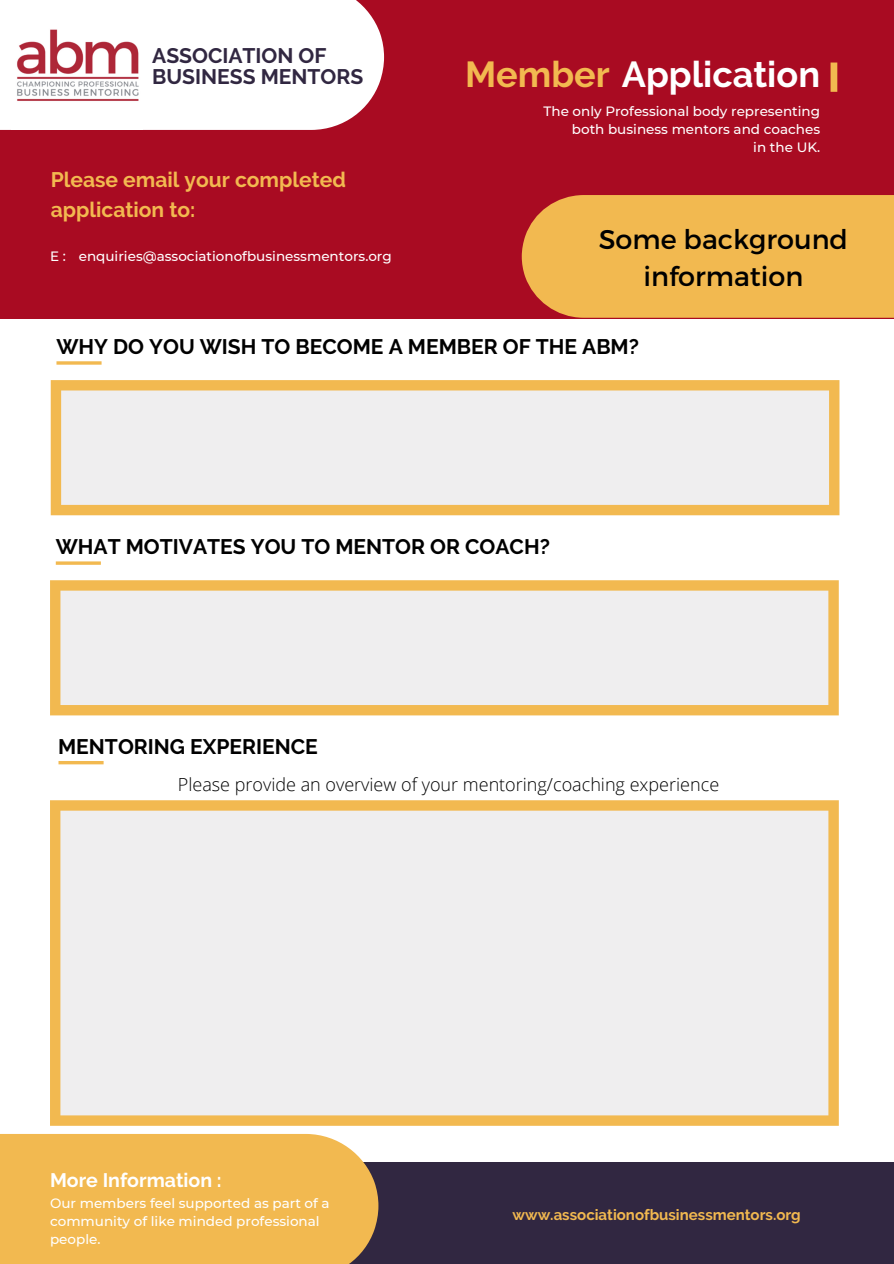
<style>
.page{position:relative;width:894px;height:1264px;background:#fff}
.page>*{position:absolute;margin:0;border:0;box-sizing:border-box;transform-origin:0 0}
.t1{font:700 36px "Raleway";color:#fff}
.t2{font:27px/37.2px "Montserrat";color:#000;text-align:center}
.t3{font:700 21px "Raleway";color:#000}
.t4{font:700 21px/29.2px "Raleway";color:#f2b950}
.t5{font:700 21px/21.5px "Raleway";color:#312741}
.t6{font:700 19.5px "Raleway";color:#fff}
.t7{font:300 18px "Open Sans";color:#000}
.t8{font:700 15px "Raleway";color:#f2b950}
.t9{font:500 13.5px/18px "Montserrat";color:#fff;text-align:right}
.s1{color:#f2b950}
</style>
<div class="page">
<div style="left:0;top:0;width:893px;height:318px;background:#a90b22"></div>
<div style="left:521px;top:195px;width:372px;height:123px;background:#f2b950"></div>
<div style="left:830px;top:62px;width:7px;height:30px;background:#f2b950"></div>
<div style="left:0;top:1161px;width:893px;height:102px;background:#312741"></div>
<div style="left:0;top:1134px;width:378px;height:129px;background:#f2b950"></div>
<div style="left:0;top:0;width:384px;height:130px;background:#fff"></div>
<svg style="left:56px;top:361px;width:45px;height:4px"></svg>
<img style="left:11px;top:0;width:131px;height:129px">
<hr style="left:58px;top:761px;width:46px;height:3px;background:#f2b950">
<svg style="left:51px;top:380px;width:788px;height:135px;fill:#efeeef"></svg>
<svg style="left:50px;top:800px;width:788px;height:325px;fill:#efeeef"></svg>
<svg style="left:56px;top:561px;width:45px;height:4px"></svg>
<svg style="left:50px;top:580px;width:788px;height:135px;fill:#efeeef"></svg>
<p class="t5" style="left:152px;top:45px;width:212px">ASSOCIATION OF<br>BUSINESS MENTORS</p>
<p class="t4" style="left:51px;top:165px;width:297px">Please email your completed application to:</p>
<p class="t9" style="left:50px;top:247px;width:17px">E :</p>
<p class="t9" style="left:79px;top:247px;width:314px">enquiries@associationofbusinessmentors.org</p>
<p class="t1" style="left:465px;top:53px;width:356px"><span class="s1">Member</span> Application</p>
<p class="t9" style="left:543px;top:102px;width:278px">The only Professional body representing both business mentors and coaches</p>
<p class="t9" style="left:753px;top:138px;width:68px">in the UK.</p>
<p class="t2" style="left:598px;top:219px;width:251px">Some background information</p>
<p class="t3" style="left:56px;top:334px;width:584px">WHY DO YOU WISH TO BECOME A MEMBER OF THE ABM?</p>
<p class="t3" style="left:56px;top:534px;width:495px">WHAT MOTIVATES YOU TO MENTOR OR COACH?</p>
<p class="t3" style="left:58px;top:734px;width:261px">MENTORING EXPERIENCE</p>
<p class="t7" style="left:178px;top:771px;width:542px">Please provide an overview of your mentoring/coaching experience</p>
<p class="t6" style="left:50px;top:1168px;width:173px">More Information :</p>
<p class="t9" style="left:50px;top:1194px;width:281px;text-align:left">Our members feel supported as part of a community of like minded professional people.</p>
<p class="t8" style="left:512px;top:1205px;width:290px">www.associationofbusinessmentors.org</p>
</div>
